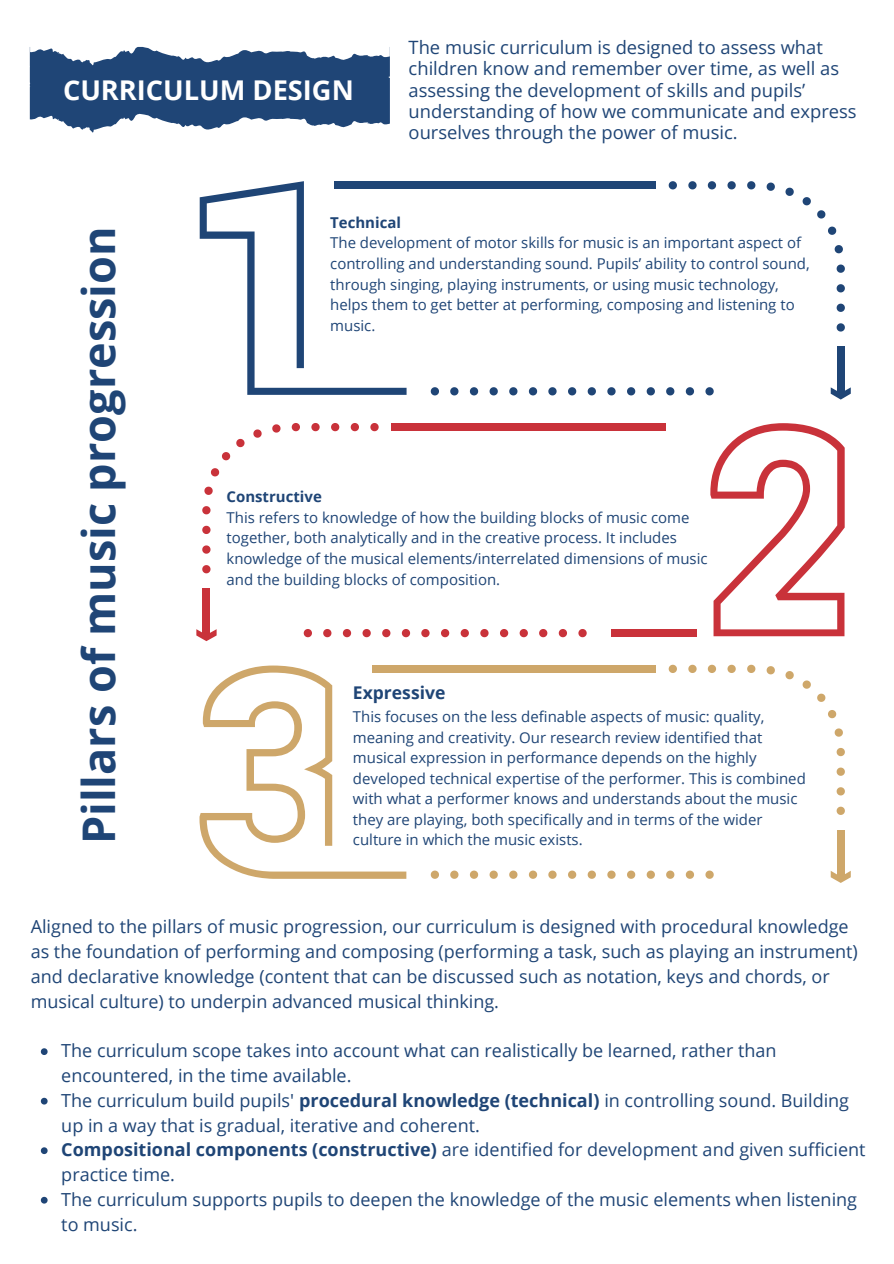
<style>
.page{position:relative;width:894px;height:1264px;background:#fff}
.page>*{position:absolute;margin:0;border:0;box-sizing:border-box;transform-origin:0 0}
.t1{font:700 45px "Open Sans";color:#1f4576}
.t2{font:700 27.15px "Open Sans";color:#fff}
.t3{font:18.3px/21.3px "Open Sans";color:#1f4576}
.t4{font:18px/24.8px "Open Sans";color:#1f4576}
.t5{font:700 17.55px "Open Sans";color:#1f4576}
.t6{font:15px/20.5px "Open Sans";color:#1f4576}
.t7{font:700 15px "Open Sans";color:#1f4576}
.s1{font-weight:700}
</style>
<div class="page">
<svg style="left:30px;top:46px;width:359px;height:87px"></svg>
<svg style="left:705px;top:870px;width:8px;height:8px"></svg>
<svg style="left:685px;top:870px;width:8px;height:8px"></svg>
<svg style="left:666px;top:870px;width:8px;height:8px"></svg>
<svg style="left:646px;top:870px;width:8px;height:8px"></svg>
<svg style="left:627px;top:870px;width:8px;height:8px"></svg>
<svg style="left:607px;top:870px;width:8px;height:8px"></svg>
<svg style="left:587px;top:870px;width:8px;height:8px"></svg>
<svg style="left:568px;top:870px;width:8px;height:8px"></svg>
<svg style="left:548px;top:870px;width:8px;height:8px"></svg>
<svg style="left:528px;top:870px;width:9px;height:8px"></svg>
<svg style="left:509px;top:870px;width:8px;height:8px"></svg>
<svg style="left:489px;top:870px;width:8px;height:8px"></svg>
<svg style="left:470px;top:870px;width:8px;height:8px"></svg>
<svg style="left:450px;top:870px;width:8px;height:8px"></svg>
<svg style="left:430px;top:870px;width:9px;height:8px"></svg>
<div style="left:372px;top:665px;width:283px;height:7px;background:#cea76a"></div>
<svg style="left:836px;top:806px;width:8px;height:9px"></svg>
<svg style="left:836px;top:787px;width:8px;height:8px"></svg>
<svg style="left:836px;top:767px;width:8px;height:8px"></svg>
<svg style="left:836px;top:748px;width:8px;height:8px"></svg>
<svg style="left:834px;top:728px;width:8px;height:8px"></svg>
<svg style="left:828px;top:710px;width:8px;height:8px"></svg>
<svg style="left:817px;top:693px;width:8px;height:9px"></svg>
<svg style="left:802px;top:680px;width:8px;height:8px"></svg>
<svg style="left:785px;top:671px;width:8px;height:8px"></svg>
<svg style="left:766px;top:666px;width:8px;height:8px"></svg>
<svg style="left:747px;top:664px;width:8px;height:9px"></svg>
<svg style="left:727px;top:664px;width:8px;height:9px"></svg>
<svg style="left:707px;top:664px;width:8px;height:9px"></svg>
<svg style="left:688px;top:664px;width:8px;height:9px"></svg>
<svg style="left:668px;top:664px;width:8px;height:9px"></svg>
<div style="left:837px;top:829px;width:7px;height:47px;background:#cea76a"></div>
<svg style="left:830px;top:870px;width:20px;height:12px"></svg>
<svg style="left:199px;top:665px;width:207px;height:213px"></svg>
<div style="left:391px;top:423px;width:274px;height:7px;background:#c9323a"></div>
<svg style="left:202px;top:565px;width:8px;height:8px"></svg>
<svg style="left:202px;top:545px;width:8px;height:8px"></svg>
<svg style="left:202px;top:526px;width:8px;height:8px"></svg>
<svg style="left:202px;top:506px;width:8px;height:8px"></svg>
<svg style="left:204px;top:486px;width:9px;height:9px"></svg>
<svg style="left:211px;top:468px;width:8px;height:8px"></svg>
<svg style="left:222px;top:452px;width:8px;height:8px"></svg>
<svg style="left:236px;top:439px;width:8px;height:8px"></svg>
<svg style="left:253px;top:429px;width:8px;height:9px"></svg>
<svg style="left:272px;top:424px;width:8px;height:8px"></svg>
<svg style="left:291px;top:423px;width:9px;height:8px"></svg>
<svg style="left:311px;top:423px;width:8px;height:8px"></svg>
<svg style="left:331px;top:423px;width:8px;height:8px"></svg>
<svg style="left:350px;top:423px;width:9px;height:8px"></svg>
<svg style="left:370px;top:423px;width:8px;height:8px"></svg>
<div style="left:203px;top:588px;width:7px;height:47px;background:#c9323a"></div>
<svg style="left:196px;top:629px;width:20px;height:12px"></svg>
<svg style="left:303px;top:629px;width:9px;height:8px"></svg>
<svg style="left:323px;top:629px;width:8px;height:8px"></svg>
<svg style="left:343px;top:629px;width:8px;height:8px"></svg>
<svg style="left:362px;top:629px;width:8px;height:8px"></svg>
<svg style="left:382px;top:629px;width:8px;height:8px"></svg>
<svg style="left:402px;top:629px;width:8px;height:8px"></svg>
<svg style="left:421px;top:629px;width:8px;height:8px"></svg>
<svg style="left:441px;top:629px;width:8px;height:8px"></svg>
<svg style="left:460px;top:629px;width:9px;height:8px"></svg>
<svg style="left:480px;top:629px;width:8px;height:8px"></svg>
<svg style="left:500px;top:629px;width:8px;height:8px"></svg>
<svg style="left:519px;top:629px;width:8px;height:8px"></svg>
<svg style="left:539px;top:629px;width:8px;height:8px"></svg>
<svg style="left:558px;top:629px;width:9px;height:8px"></svg>
<svg style="left:578px;top:629px;width:8px;height:8px"></svg>
<div style="left:610px;top:629px;width:86px;height:7px;background:#c9323a"></div>
<svg style="left:710px;top:423px;width:134px;height:213px"></svg>
<svg style="left:705px;top:387px;width:8px;height:8px"></svg>
<svg style="left:685px;top:387px;width:8px;height:8px"></svg>
<svg style="left:666px;top:387px;width:8px;height:8px"></svg>
<svg style="left:646px;top:387px;width:8px;height:8px"></svg>
<svg style="left:627px;top:387px;width:8px;height:8px"></svg>
<svg style="left:607px;top:387px;width:8px;height:8px"></svg>
<svg style="left:587px;top:387px;width:8px;height:8px"></svg>
<svg style="left:568px;top:387px;width:8px;height:8px"></svg>
<svg style="left:548px;top:387px;width:8px;height:8px"></svg>
<svg style="left:528px;top:387px;width:9px;height:8px"></svg>
<svg style="left:509px;top:387px;width:8px;height:8px"></svg>
<svg style="left:489px;top:387px;width:8px;height:8px"></svg>
<svg style="left:470px;top:387px;width:8px;height:8px"></svg>
<svg style="left:450px;top:387px;width:8px;height:8px"></svg>
<svg style="left:430px;top:387px;width:9px;height:8px"></svg>
<div style="left:334px;top:182px;width:321px;height:7px;background:#1f4576"></div>
<svg style="left:836px;top:323px;width:8px;height:8px"></svg>
<svg style="left:836px;top:304px;width:8px;height:8px"></svg>
<svg style="left:836px;top:284px;width:8px;height:8px"></svg>
<svg style="left:836px;top:264px;width:8px;height:9px"></svg>
<svg style="left:834px;top:245px;width:8px;height:8px"></svg>
<svg style="left:828px;top:226px;width:8px;height:9px"></svg>
<svg style="left:817px;top:210px;width:8px;height:8px"></svg>
<svg style="left:802px;top:197px;width:8px;height:8px"></svg>
<svg style="left:785px;top:188px;width:8px;height:8px"></svg>
<svg style="left:766px;top:182px;width:8px;height:9px"></svg>
<svg style="left:747px;top:181px;width:8px;height:8px"></svg>
<svg style="left:727px;top:181px;width:8px;height:8px"></svg>
<svg style="left:707px;top:181px;width:8px;height:8px"></svg>
<svg style="left:688px;top:181px;width:8px;height:8px"></svg>
<svg style="left:668px;top:181px;width:8px;height:8px"></svg>
<div style="left:837px;top:346px;width:7px;height:47px;background:#1f4576"></div>
<svg style="left:830px;top:387px;width:20px;height:12px"></svg>
<svg style="left:200px;top:181px;width:206px;height:214px"></svg>
<svg style="left:41px;top:1048px;width:7px;height:7px"></svg>
<svg style="left:41px;top:1097px;width:7px;height:7px"></svg>
<svg style="left:41px;top:1147px;width:7px;height:7px"></svg>
<svg style="left:41px;top:1196px;width:7px;height:7px"></svg>
<p class="t2" style="left:63px;top:71px;width:292px">CURRICULUM DESIGN</p>
<p class="t3" style="left:408px;top:36px;width:449px">The music curriculum is designed to assess what children know and remember over time, as well as assessing the development of skills and pupils’ understanding of how we communicate and express ourselves through the power of music.</p>
<p class="t1" style="left:67px;top:844px;width:619px;rotate:-90deg">Pillars of music progression</p>
<p class="t7" style="left:330px;top:212px;width:72px">Technical</p>
<h2 class="t6" style="left:330px;top:232px;width:481px">The development of motor skills for music is an important aspect of controlling and understanding sound. Pupils’ ability to control sound, through singing, playing instruments, or using music technology, helps them to get better at performing, composing and listening to music.</h2>
<h1 class="t7" style="left:226px;top:486px;width:97px">Constructive</h1>
<p class="t6" style="left:226px;top:506px;width:482px">This refers to knowledge of how the building blocks of music come together, both analytically and in the creative process. It includes knowledge of the musical elements/interrelated dimensions of music and the building blocks of composition.</p>
<p class="t5" style="left:353px;top:680px;width:94px">Expressive</p>
<p class="t6" style="left:353px;top:705px;width:454px">This focuses on the less definable aspects of music: quality, meaning and creativity. Our research review identified that musical expression in performance depends on the highly developed technical expertise of the performer. This is combined with what a performer knows and understands about the music they are playing, both specifically and in terms of the wider culture in which the music exists.</p>
<p class="t4" style="left:31px;top:914px;width:828px">Aligned to the pillars of music progression, our curriculum is designed with procedural knowledge as the foundation of performing and composing (performing a task, such as playing an instrument) and declarative knowledge (content that can be discussed such as notation, keys and chords, or musical culture) to underpin advanced musical thinking.</p>
<p class="t4" style="left:61px;top:1037px;width:716px">The curriculum scope takes into account what can realistically be learned, rather than encountered, in the time available.</p>
<p class="t4" style="left:61px;top:1087px;width:789px">The curriculum build pupils' <span class="s1">procedural knowledge (technical)</span> in controlling sound. Building up in a way that is gradual, iterative and coherent.</p>
<p class="t4" style="left:61px;top:1136px;width:805px"><span class="s1">Compositional components (constructive)</span> are identified for development and given sufficient practice time.</p>
<p class="t4" style="left:61px;top:1186px;width:797px">The curriculum supports pupils to deepen the knowledge of the music elements when listening to music.</p>
</div>
